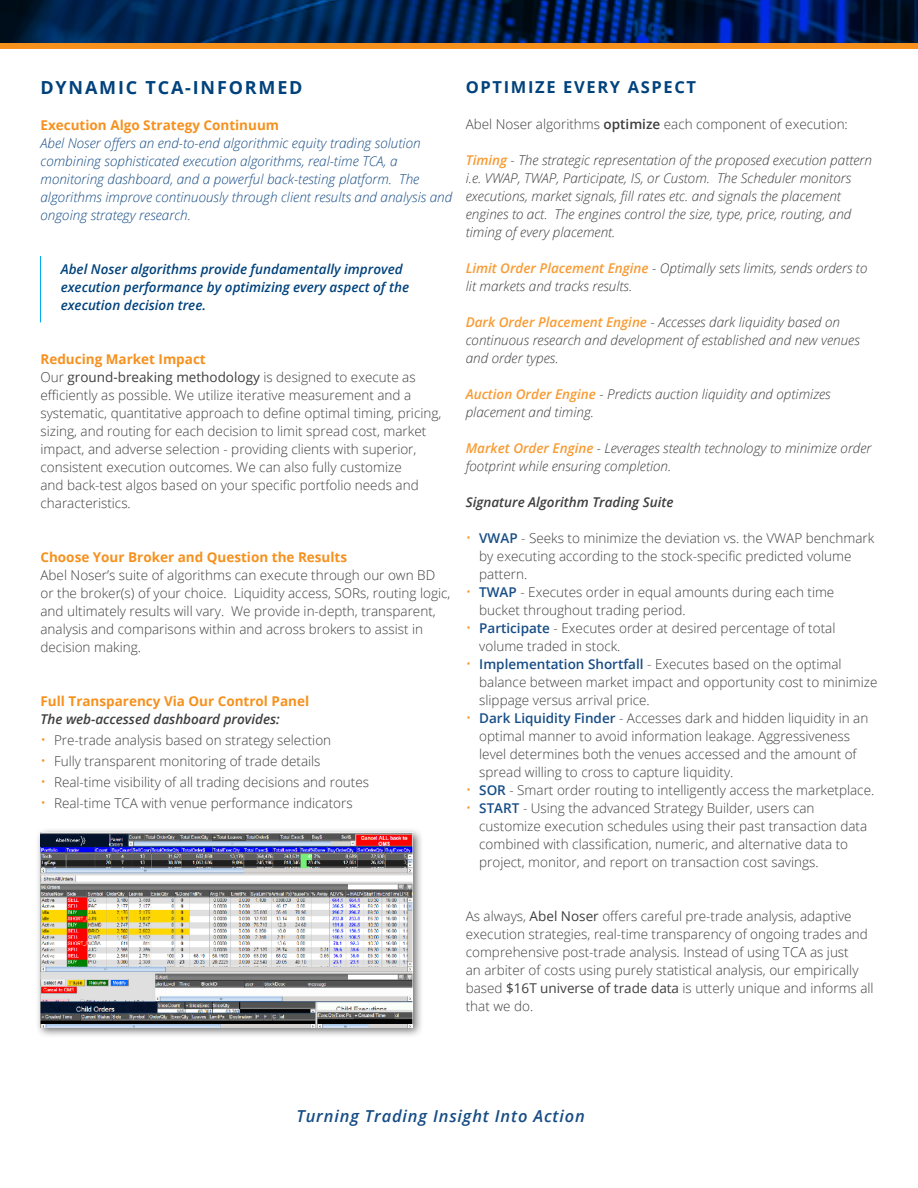
<style>
.page{position:relative;width:918px;height:1188px;background:#fff}
.page>*{position:absolute;margin:0;border:0;box-sizing:border-box;transform-origin:0 0}
.head_blue_12{font:700 18px "Open Sans";letter-spacing:.1em;color:#01427c}
.text{font:italic 600 16.5px "Open Sans";letter-spacing:.05em;color:#174d85}
.head_blue_12-2{font:700 16.5px "Open Sans";letter-spacing:.1em;color:#01427c}
.text_9{font:300 13.5px/18px "Open Sans";color:#3e3e3f}
.text_9-2{font:italic 300 13.5px/18px "Open Sans";color:#3e3e3f}
.text_9-3{font:italic 300 13.5px/18px "Open Sans";color:#174d85}
.quote_9{font:italic 600 13.5px/18px "Open Sans";color:#01427c}
.head_orange_9{font:700 13.5px "Open Sans";color:#f6911e}
.text_9-4{font:italic 600 13.5px "Open Sans";color:#3e3e3f}
.text_9-5{font:700 13.5px "Open Sans";color:#f6911e}
.s1{font-weight:400}
.s2{font-size:15px;color:#f6911e}
.s3{font-weight:600}
.s4{font-weight:600;color:#f89b33}
.s5{font-style:normal}
.s6{font-size:15px;color:#f89b33}
.s7{font-weight:600;color:#174d85}
</style>
<div class="page">
<img style="left:0;top:0;width:918px;height:44px">
<div style="left:0;top:44px;width:918px;height:5px;background:#f6911e"></div>
<hr style="left:40px;top:256px;width:1px;height:66px;background:#00aeef">
<div style="left:35px;top:827px;width:389px;height:211px;background:#3e3e3f;opacity:.75"></div>
<img style="left:40px;top:833px;width:373px;height:195px">
<p class="head_blue_12" style="left:40px;top:75px;width:264px">DYNAMIC TCA-INFORMED</p>
<p class="head_orange_9" style="left:40px;top:116px;width:240px">Execution Algo Strategy Continuum</p>
<p class="text_9-3" style="left:40px;top:134px;width:413px">Abel Noser offers an end-to-end algorithmic equity trading solution combining sophisticated execution algorithms, real-time TCA, a monitoring dashboard, and a powerful back-testing platform. The algorithms improve continuously through client results and analysis and ongoing strategy research.</p>
<p class="quote_9" style="left:61px;top:260px;width:350px">Abel Noser algorithms provide fundamentally improved execution performance by optimizing every aspect of the execution decision tree.</p>
<p class="text_9-5" style="left:40px;top:350px;width:167px">Reducing Market Impact</p>
<p class="text_9" style="left:40px;top:368px;width:402px">Our <span class="s1">ground-breaking methodology</span> is designed to execute as efficiently as possible. We utilize iterative measurement and a systematic, quantitative approach to define optimal timing, pricing, sizing, and routing for each decision to limit spread cost, market impact, and adverse selection - providing clients with superior, consistent execution outcomes. We can also fully customize<br>and back-test algos based on your specific portfolio needs and characteristics.</p>
<p class="head_orange_9" style="left:40px;top:548px;width:308px">Choose Your Broker and Question the Results</p>
<p class="text_9" style="left:40px;top:566px;width:412px">Abel Noser’s suite of algorithms can execute through our own BD or the broker(s) of your choice. Liquidity access, SORs, routing logic, and ultimately results will vary. We provide in-depth, transparent, analysis and comparisons within and across brokers to assist in decision making.</p>
<p class="head_orange_9" style="left:40px;top:692px;width:270px">Full Transparency Via Our Control Panel</p>
<p class="text_9-4" style="left:40px;top:710px;width:241px">The web-accessed dashboard provides:</p>
<p class="text_9" style="left:40px;top:731px;width:292px"><span class="s2">•</span> Pre-trade analysis based on strategy selection</p>
<p class="text_9" style="left:40px;top:752px;width:282px"><span class="s2">•</span> Fully transparent monitoring of trade details</p>
<p class="text_9" style="left:40px;top:773px;width:330px"><span class="s2">•</span> Real-time visibility of all trading decisions and routes</p>
<p class="text_9" style="left:40px;top:794px;width:314px"><span class="s2">•</span> Real-time TCA with venue performance indicators</p>
<p class="head_blue_12-2" style="left:466px;top:75px;width:232px">OPTIMIZE EVERY ASPECT</p>
<p class="text_9" style="left:466px;top:115px;width:384px">Abel Noser algorithms <span class="s3">optimize</span> each component of execution:</p>
<p class="text_9-2" style="left:466px;top:151px;width:408px"><span class="s4">Timing</span> <span class="s5">-</span> The strategic representation of the proposed execution pattern i.e. VWAP, TWAP, Participate, IS, or Custom. The Scheduler monitors executions, market signals, fill rates etc. and signals the placement engines to act. The engines control the size, type, price, routing, and timing of every placement.</p>
<p class="text_9-2" style="left:466px;top:259px;width:403px"><span class="s4">Limit Order Placement Engine</span> - Optimally sets limits, sends orders to lit markets and tracks results.</p>
<p class="text_9-2" style="left:466px;top:313px;width:396px"><span class="s4">Dark Order Placement Engine</span> <span class="s5">-</span> Accesses dark liquidity based on continuous research and development of established and new venues and order types.</p>
<p class="text_9-2" style="left:466px;top:385px;width:367px"><span class="s4">Auction Order Engine</span> - Predicts auction liquidity and optimizes placement and timing.</p>
<p class="text_9-2" style="left:466px;top:439px;width:407px"><span class="s4">Market Order Engine</span> - Leverages stealth technology to minimize order footprint while ensuring completion.</p>
<p class="text_9-4" style="left:466px;top:493px;width:209px">Signature Algorithm Trading Suite</p>
<p class="text_9" style="left:479px;top:529px;width:397px;text-indent:-14px"><span class="s6">•</span> <span class="s7">VWAP</span> - Seeks to minimize the deviation vs. the VWAP benchmark by executing according to the stock-specific predicted volume pattern.</p>
<p class="text_9" style="left:479px;top:583px;width:357px;text-indent:-14px"><span class="s6">•</span> <span class="s7">TWAP</span> - Executes order in equal amounts during each time bucket throughout trading period.</p>
<p class="text_9" style="left:479px;top:619px;width:358px;text-indent:-14px"><span class="s6">•</span> <span class="s7">Participate</span> - Executes order at desired percentage of total volume traded in stock.</p>
<p class="text_9" style="left:479px;top:655px;width:400px;text-indent:-14px"><span class="s6">•</span> <span class="s7">Implementation Shortfall</span> - Executes based on the optimal balance between market impact and opportunity cost to minimize slippage versus arrival price.</p>
<p class="text_9" style="left:479px;top:709px;width:391px;text-indent:-14px"><span class="s6">•</span> <span class="s7">Dark Liquidity Finder</span> - Accesses dark and hidden liquidity in an optimal manner to avoid information leakage. Aggressiveness level determines both the venues accessed and the amount of spread willing to cross to capture liquidity.</p>
<p class="text_9" style="left:466px;top:781px;width:410px"><span class="s6">•</span> <span class="s7">SOR</span> - Smart order routing to intelligently access the marketplace.</p>
<p class="text_9" style="left:479px;top:799px;width:390px;text-indent:-14px"><span class="s6">•</span> <span class="s7">START</span> - Using the advanced Strategy Builder, users can customize execution schedules using their past transaction data combined with classification, numeric, and alternative data to project, monitor, and report on transaction cost savings.</p>
<p class="text_9" style="left:466px;top:907px;width:409px">As always, <span class="s1">Abel Noser</span> offers careful pre-trade analysis, adaptive execution strategies, real-time transparency of ongoing trades and comprehensive post-trade analysis. Instead of using TCA as just<br>an arbiter of costs using purely statistical analysis, our empirically based <span class="s1">$16T universe of trade data</span> is utterly unique and informs all that we do.</p>
<p class="text" style="left:296px;top:1104px;width:290px">Turning Trading Insight Into Action</p>
</div>
